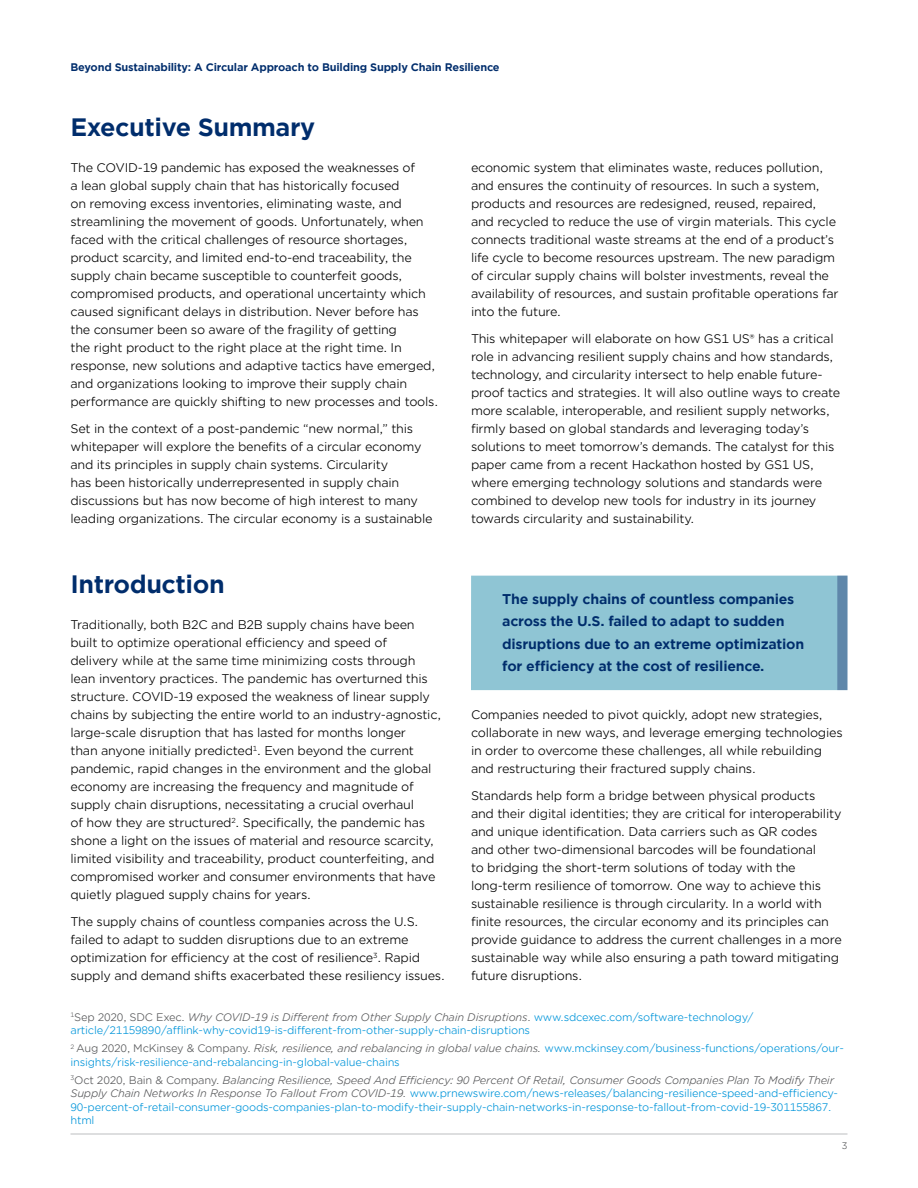
<style>
.page{position:relative;width:918px;height:1188px;background:#fff}
.page>*{position:absolute;margin:0;border:0;box-sizing:border-box;transform-origin:0 0}
.t1{font:700 24px "Gotham Office";letter-spacing:-.02em;color:#002d6c}
.t2{font:700 13.5px/22.5px "Gotham Office";letter-spacing:-.02em;color:#002d6c}
.t3{font:12px/18px "Gotham Office";letter-spacing:-.02em;color:#000}
.t4{font:10.5px/13.5px "Gotham Office";letter-spacing:-.02em;color:#0095da}
.t5{font:700 10.5px "Gotham Office";letter-spacing:-.02em;color:#002d6c}
.t6{font:9px "Gotham Office";color:#58595b}
.s1{color:#58595b}
.s2{font-style:italic;color:#58595b}
</style>
<div class="page">
<hr style="left:70px;top:1134px;width:778px;height:1px;background:#bcbec0">
<div style="left:471px;top:576px;width:377px;height:114px;background:#8fc5d4"></div>
<div style="left:837px;top:576px;width:11px;height:114px;background:#5f87aa"></div>
<p class="t5" style="left:70px;top:60px;width:431px">Beyond Sustainability: A Circular Approach to Building Supply Chain Resilience</p>
<h1 class="t1" style="left:70px;top:111px;width:246px">Executive Summary</h1>
<p class="t3" style="left:70px;top:158px;width:369px">The COVID-19 pandemic has exposed the weaknesses of<br>a lean global supply chain that has historically focused<br>on removing excess inventories, eliminating waste, and streamlining the movement of goods. Unfortunately, when faced with the critical challenges of resource shortages, product scarcity, and limited end-to-end traceability, the supply chain became susceptible to counterfeit goods, compromised products, and operational uncertainty which caused significant delays in distribution. Never before has the consumer been so aware of the fragility of getting<br>the right product to the right place at the right time. In response, new solutions and adaptive tactics have emerged, and organizations looking to improve their supply chain performance are quickly shifting to new processes and tools.</p>
<p class="t3" style="left:70px;top:419px;width:364px">Set in the context of a post-pandemic “new normal,” this whitepaper will explore the benefits of a circular economy and its principles in supply chain systems. Circularity<br>has been historically underrepresented in supply chain discussions but has now become of high interest to many leading organizations. The circular economy is a sustainable</p>
<h1 class="t1" style="left:70px;top:568px;width:156px">Introduction</h1>
<p class="t3" style="left:70px;top:615px;width:372px">Traditionally, both B2C and B2B supply chains have been built to optimize operational efficiency and speed of<br>delivery while at the same time minimizing costs through lean inventory practices. The pandemic has overturned this structure. COVID-19 exposed the weakness of linear supply chains by subjecting the entire world to an industry-agnostic, large-scale disruption that has lasted for months longer<br>than anyone initially predicted<sup>1</sup>. Even beyond the current pandemic, rapid changes in the environment and the global economy are increasing the frequency and magnitude of supply chain disruptions, necessitating a crucial overhaul<br>of how they are structured<sup>2</sup>. Specifically, the pandemic has shone a light on the issues of material and resource scarcity, limited visibility and traceability, product counterfeiting, and compromised worker and consumer environments that have quietly plagued supply chains for years.</p>
<p class="t3" style="left:71px;top:912px;width:376px">The supply chains of countless companies across the U.S. failed to adapt to sudden disruptions due to an extreme optimization for efficiency at the cost of resilience<sup>3</sup>. Rapid supply and demand shifts exacerbated these resiliency issues.</p>
<p class="t3" style="left:471px;top:158px;width:369px">economic system that eliminates waste, reduces pollution, and ensures the continuity of resources. In such a system, products and resources are redesigned, reused, repaired, and recycled to reduce the use of virgin materials. This cycle connects traditional waste streams at the end of a product’s life cycle to become resources upstream. The new paradigm of circular supply chains will bolster investments, reveal the availability of resources, and sustain profitable operations far into the future.</p>
<p class="t3" style="left:471px;top:329px;width:371px">This whitepaper will elaborate on how GS1 US® has a critical role in advancing resilient supply chains and how standards, technology, and circularity intersect to help enable future&shy;proof tactics and strategies. It will also outline ways to create more scalable, interoperable, and resilient supply networks, firmly based on global standards and leveraging today’s solutions to meet tomorrow’s demands. The catalyst for this paper came from a recent Hackathon hosted by GS1 US, where emerging technology solutions and standards were combined to develop new tools for industry in its journey towards circularity and sustainability.</p>
<p class="t2" style="left:502px;top:587px;width:303px">The supply chains of countless companies across the U.S. failed to adapt to sudden disruptions due to an extreme optimization for efficiency at the cost of resilience.</p>
<p class="t3" style="left:471px;top:705px;width:373px">Companies needed to pivot quickly, adopt new strategies, collaborate in new ways, and leverage emerging technologies in order to overcome these challenges, all while rebuilding and restructuring their fractured supply chains.</p>
<p class="t3" style="left:471px;top:786px;width:372px">Standards help form a bridge between physical products<br>and their digital identities; they are critical for interoperability and unique identification. Data carriers such as QR codes and other two-dimensional barcodes will be foundational<br>to bridging the short-term solutions of today with the long-term resilience of tomorrow. One way to achieve this sustainable resilience is through circularity. In a world with finite resources, the circular economy and its principles can provide guidance to address the current challenges in a more sustainable way while also ensuring a path toward mitigating future disruptions.</p>
<p class="t4" style="left:70px;top:1010px;width:685px"><sup>1</sup><span class="s1">Sep 2020, SDC Exec.</span> <span class="s2">Why COVID-19 is Different from Other Supply Chain Disruptions</span><span class="s1">.</span> www.sdcexec.com/software-technology/ article/21159890/afflink-why-covid19-is-different-from-other-supply-chain-disruptions</p>
<p class="t4" style="left:70px;top:1042px;width:775px"><sup>2</sup> <span class="s1">Aug 2020, McKinsey &amp; Company.</span> <span class="s2">Risk, resilience, and rebalancing in global value chains.</span> www.mckinsey.com/business-functions/operations/our&shy;insights/risk-resilience-and-rebalancing-in-global-value-chains</p>
<p class="t4" style="left:70px;top:1073px;width:769px"><sup>3</sup><span class="s1">Oct 2020, Bain &amp; Company.</span> <span class="s2">Balancing Resilience, Speed And Efficiency: 90 Percent Of Retail, Consumer Goods Companies Plan To Modify Their Supply Chain Networks In Response To Fallout From COVID-19.</span> www.prnewswire.com/news-releases/balancing-resilience-speed-and-efficiency-90-percent-of-retail-consumer-goods-companies-plan-to-modify-their-supply-chain-networks-in-response-to-fallout-from-covid-19-301155867. html</p>
<p class="t6" style="left:842px;top:1140px;width:7px">3</p>
</div>
